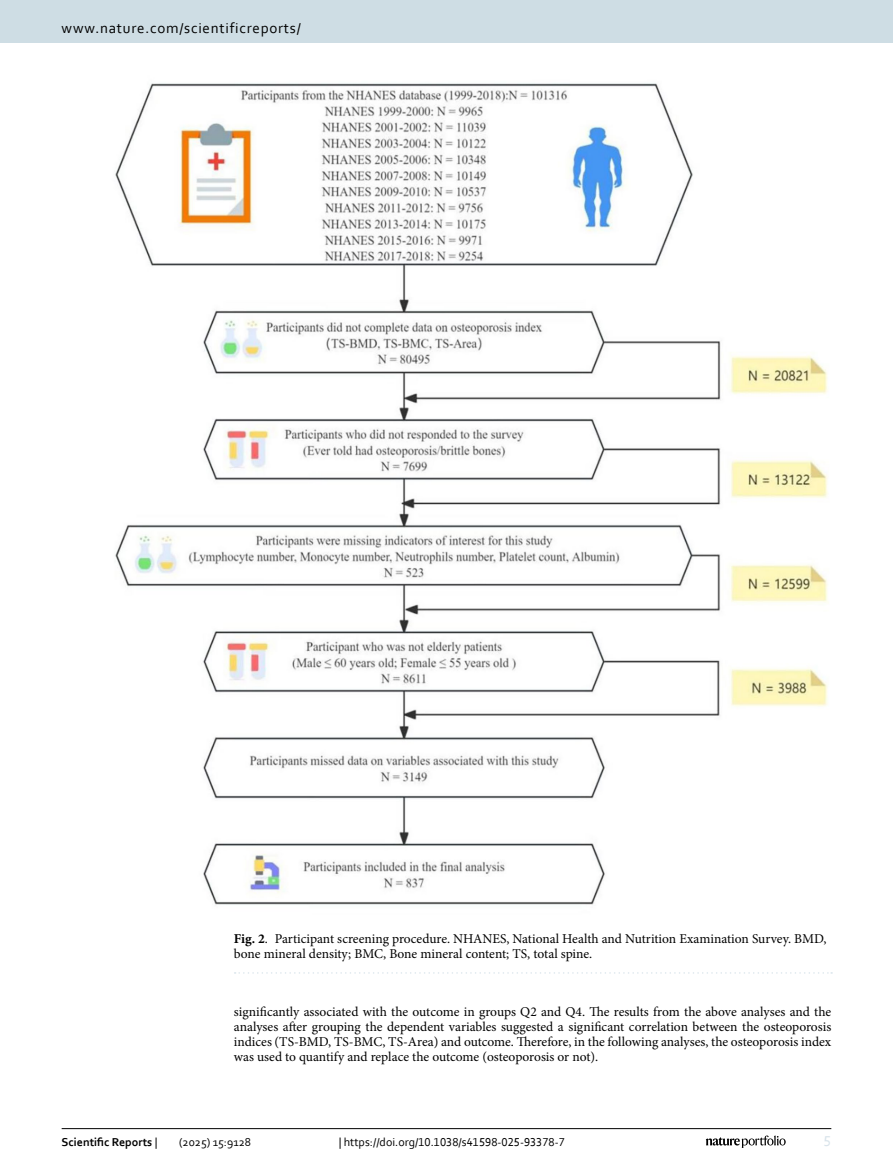
<style>
.page{position:relative;width:893px;height:1174px;background:#fff}
.page>*{position:absolute;margin:0;border:0;box-sizing:border-box;transform-origin:0 0}
.t1{font:15px "Corbel";letter-spacing:.05em;color:#000}
.t2{font:15px "Corbel";color:#d9e4eb}
.Body_Text{font:13.5px/15px "Minion Pro";letter-spacing:-.005em;color:#000;text-align:justify}
.Figure_Caption{font:13.5px/15px "Minion Pro";color:#000}
.t3{font:12px "Corbel";color:#000}
.t4{font:700 12px "Corbel";color:#000}
.s1{font-weight:700}
.s2{font-weight:400}
</style>
<div class="page">
<img style="left:115px;top:83px;width:713px;height:822px">
<svg style="left:235px;top:972px;width:597px;height:1px"></svg>
<hr style="left:62px;top:1128px;width:769px;height:1px;background:#000">
<svg style="left:706px;top:1135px;width:80px;height:12px"></svg>
<div style="left:0;top:0;width:893px;height:43px;background:#cedde4"></div>
<p class="t1" style="left:62px;top:18px;width:241px">www.nature.com/scientificreports/</p>
<p class="Figure_Caption" style="left:234px;top:931px;width:594px"><span class="s1">Fig. 2</span>. Participant screening procedure. NHANES, National Health and Nutrition Examination Survey. BMD, bone mineral density; BMC, Bone mineral content; TS, total spine.</p>
<p class="Body_Text" style="left:234px;top:1003px;width:599px">significantly associated with the outcome in groups Q2 and Q4. The results from the above analyses and the analyses after grouping the dependent variables suggested a significant correlation between the osteoporosis indices (TS-BMD, TS-BMC, TS-Area) and outcome. Therefore, in the following analyses, the osteoporosis index was used to quantify and replace the outcome (osteoporosis or not).</p>
<p class="t4" style="left:62px;top:1134px;width:97px">Scientific Reports <span class="s2">|</span></p>
<p class="t3" style="left:179px;top:1134px;width:74px">(2025) 15:9128</p>
<p class="t3" style="left:339px;top:1134px;width:228px">| https://doi.org/10.1038/s41598-025-93378-7</p>
<p class="t2" style="left:824px;top:1132px;width:9px">5</p>
</div>
